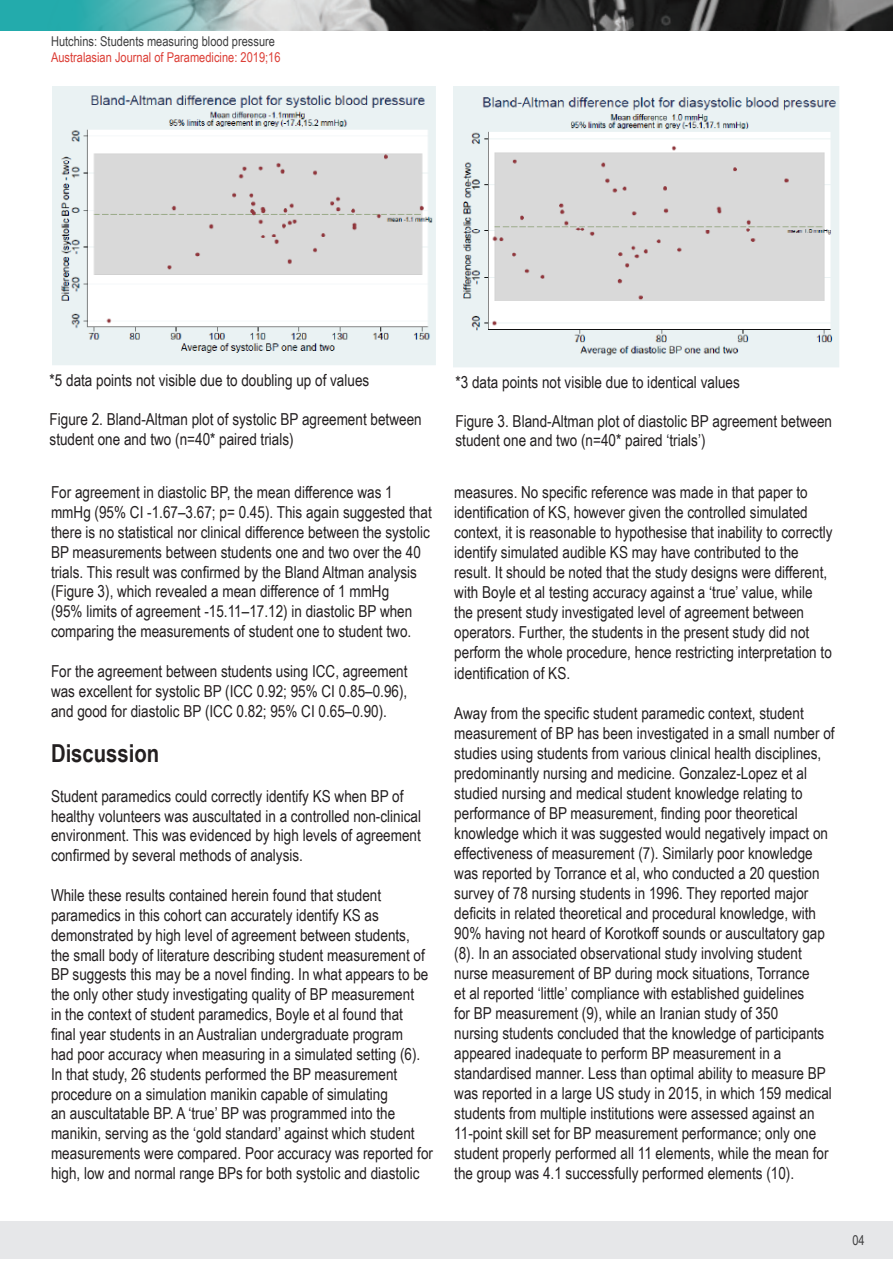
<style>
.page{position:relative;width:893px;height:1263px;background:#fff}
.page>*{position:absolute;margin:0;border:0;box-sizing:border-box;transform-origin:0 0}
.t1{font:700 24.75px "Arial Narrow";color:#231f20}
.Paragraph_Style_1{font:16.5px/20.1px "Arial Narrow";color:#231f20}
.t2{font:13.5px "Arial Narrow";color:#3e3e3f}
.t3{font:13.5px "Arial Narrow";color:#dc3e36}
</style>
<div class="page">
<div style="left:0;top:1221px;width:893px;height:38px;background:#e6e7e9"></div>
<div style="left:0;top:0;width:893px;height:30px;background:#23abac"></div>
<img style="left:86px;top:0;width:807px;height:30px">
<img style="left:52px;top:86px;width:384px;height:279px">
<img style="left:453px;top:86px;width:386px;height:281px">
<p class="t2" style="left:51px;top:31px;width:225px">Hutchins: Students measuring blood pressure</p>
<p class="t3" style="left:51px;top:48px;width:231px">Australasian Journal of Paramedicine: 2019;16</p>
<p class="Paragraph_Style_1" style="left:50px;top:370px;width:321px">*5 data points not visible due to doubling up of values</p>
<p class="Paragraph_Style_1" style="left:50px;top:409px;width:374px;line-height:19.5px">Figure 2. Bland-Altman plot of systolic BP agreement between student one and two (n=40* paired trials)</p>
<p class="Paragraph_Style_1" style="left:51px;top:482px;width:382px">For agreement in diastolic BP, the mean difference was 1 mmHg (95% CI -1.67–3.67; p= 0.45). This again suggested that there is no statistical nor clinical difference between the systolic BP measurements between students one and two over the 40 trials. This result was confirmed by the Bland Altman analysis (Figure 3), which revealed a mean difference of 1 mmHg<br>(95% limits of agreement -15.11–17.12) in diastolic BP when comparing the measurements of student one to student two.</p>
<p class="Paragraph_Style_1" style="left:51px;top:661px;width:358px;text-align:justify">For the agreement between students using ICC, agreement was excellent for systolic BP (ICC 0.92; 95% CI 0.85–0.96), and good for diastolic BP (ICC 0.82; 95% CI 0.65–0.90).</p>
<p class="t1" style="left:51px;top:734px;width:110px">Discussion</p>
<p class="Paragraph_Style_1" style="left:51px;top:785px;width:372px">Student paramedics could correctly identify KS when BP of healthy volunteers was auscultated in a controlled non-clinical environment. This was evidenced by high levels of agreement confirmed by several methods of analysis.</p>
<p class="Paragraph_Style_1" style="left:51px;top:885px;width:383px">While these results contained herein found that student paramedics in this cohort can accurately identify KS as demonstrated by high level of agreement between students,<br>the small body of literature describing student measurement of BP suggests this may be a novel finding. In what appears to be the only other study investigating quality of BP measurement<br>in the context of student paramedics, Boyle et al found that<br>final year students in an Australian undergraduate program<br>had poor accuracy when measuring in a simulated setting (6).<br>In that study, 26 students performed the BP measurement procedure on a simulation manikin capable of simulating<br>an auscultatable BP. A ‘true’ BP was programmed into the manikin, serving as the ‘gold standard’ against which student measurements were compared. Poor accuracy was reported for high, low and normal range BPs for both systolic and diastolic</p>
<p class="Paragraph_Style_1" style="left:455px;top:371px;width:286px">*3 data points not visible due to identical values</p>
<p class="Paragraph_Style_1" style="left:455px;top:410px;width:378px;line-height:19.5px">Figure 3. Bland-Altman plot of diastolic BP agreement between student one and two (n=40* paired ‘trials’)</p>
<p class="Paragraph_Style_1" style="left:454px;top:482px;width:380px">measures. No specific reference was made in that paper to identification of KS, however given the controlled simulated context, it is reasonable to hypothesise that inability to correctly identify simulated audible KS may have contributed to the result. It should be noted that the study designs were different, with Boyle et al testing accuracy against a ‘true’ value, while the present study investigated level of agreement between operators. Further, the students in the present study did not perform the whole procedure, hence restricting interpretation to identification of KS.</p>
<p class="Paragraph_Style_1" style="left:454px;top:702px;width:382px">Away from the specific student paramedic context, student measurement of BP has been investigated in a small number of studies using students from various clinical health disciplines, predominantly nursing and medicine. Gonzalez-Lopez et al studied nursing and medical student knowledge relating to performance of BP measurement, finding poor theoretical knowledge which it was suggested would negatively impact on effectiveness of measurement (7). Similarly poor knowledge was reported by Torrance et al, who conducted a 20 question survey of 78 nursing students in 1996. They reported major deficits in related theoretical and procedural knowledge, with 90% having not heard of Korotkoff sounds or auscultatory gap (8). In an associated observational study involving student nurse measurement of BP during mock situations, Torrance<br>et al reported ‘little’ compliance with established guidelines<br>for BP measurement (9), while an Iranian study of 350<br>nursing students concluded that the knowledge of participants appeared inadequate to perform BP measurement in a standardised manner. Less than optimal ability to measure BP was reported in a large US study in 2015, in which 159 medical students from multiple institutions were assessed against an 11-point skill set for BP measurement performance; only one student properly performed all 11 elements, while the mean for the group was 4.1 successfully performed elements (10).</p>
<p class="t2" style="left:852px;top:1230px;width:14px">04</p>
</div>
